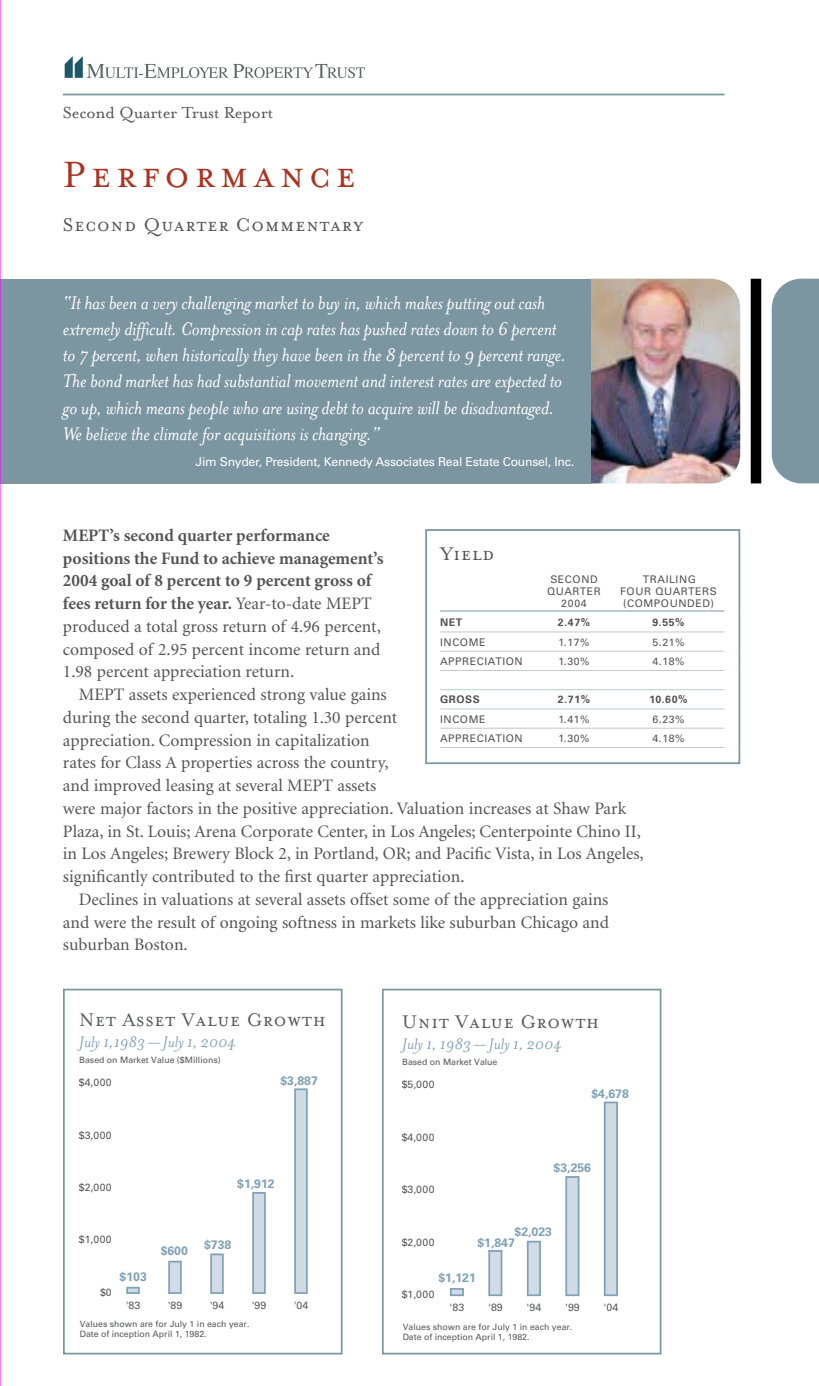
<style>
.page{position:relative;width:819px;height:1386px;background:#fff}
.page>*{position:absolute;margin:0;border:0;box-sizing:border-box;transform-origin:0 0}
.t1{font:42px "Mrs Eaves Small Caps";letter-spacing:.115em;color:#aa3421}
.t2{font:italic 21px/26.2px "Mrs Eaves";letter-spacing:-.01em;color:#fff}
.t3{font:21px "Mrs Eaves Small Caps";letter-spacing:.04em;color:#57585b}
.t4{font:21px "Mrs Eaves Small Caps";letter-spacing:.045em;color:#535353}
.t5{font:18.38px "Mrs Eaves Roman";letter-spacing:-.01em;color:#535353}
.t6{font:17.5px "Minion";color:#535353}
.t7{font:700 17.5px/22.8px "Minion";color:#535353}
.t8{font:italic 17.5px "Mrs Eaves";color:#80a1b6}
.t9{font:12.25px "Univers";letter-spacing:-.02em;color:#fff}
.t10{font:700 12.25px "Univers";color:#80a1b6}
.t11{font:10.5px "Univers";letter-spacing:.055em;color:#535353}
.t12{font:10.5px "Univers";letter-spacing:.04em;color:#57585b}
.t13{font:700 10.5px "Univers";letter-spacing:.055em;color:#535353}
.t14{font:8.75px/10.5px "Univers";color:#57585b}
.s1{font-weight:400}
</style>
<div class="page">
<svg style="left:65px;top:56px;width:300px;height:22px"></svg>
<hr style="left:63px;top:94px;width:661px;height:1px;background:#7b95a1">
<div style="left:751px;top:279px;width:10px;height:204px;background:#000"></div>
<img style="left:591px;top:279px;width:149px;height:204px">
<div style="left:0;top:279px;width:591px;height:204px;background:#7b95a1"></div>
<div style="left:772px;top:279px;width:47px;height:204px;background:#7b95a1"></div>
<hr style="left:0;top:0;width:1px;height:1386px;background:#f700ff">
<div style="left:425px;top:529px;width:315px;height:235px;border:2px solid #7b95a1"></div>
<hr style="left:440px;top:611px;width:284px;height:1px;background:#7b95a1">
<hr style="left:440px;top:632px;width:284px;height:1px;background:#bdcbd0">
<hr style="left:440px;top:651px;width:284px;height:1px;background:#bdcbd0">
<hr style="left:440px;top:670px;width:284px;height:1px;background:#bdcbd0">
<hr style="left:440px;top:689px;width:284px;height:1px;background:#bdcbd0">
<hr style="left:440px;top:709px;width:284px;height:1px;background:#bdcbd0">
<hr style="left:440px;top:728px;width:284px;height:1px;background:#bdcbd0">
<hr style="left:440px;top:747px;width:284px;height:1px;background:#bdcbd0">
<div style="left:127px;top:1288px;width:12px;height:5px;background:#d0dbe5"></div>
<div style="left:126px;top:1287px;width:14px;height:7px;border:2px solid #80a1b6"></div>
<div style="left:169px;top:1262px;width:12px;height:31px;background:#d0dbe5"></div>
<div style="left:168px;top:1261px;width:14px;height:33px;border:2px solid #80a1b6"></div>
<div style="left:211px;top:1254px;width:12px;height:39px;background:#d0dbe5"></div>
<div style="left:210px;top:1254px;width:14px;height:40px;border:2px solid #80a1b6"></div>
<div style="left:253px;top:1193px;width:12px;height:100px;background:#d0dbe5"></div>
<div style="left:252px;top:1192px;width:14px;height:102px;border:2px solid #80a1b6"></div>
<div style="left:295px;top:1089px;width:12px;height:204px;background:#d0dbe5"></div>
<div style="left:294px;top:1088px;width:14px;height:206px;border:2px solid #80a1b6"></div>
<div style="left:63px;top:989px;width:280px;height:365px;border:2px solid #7b95a1"></div>
<div style="left:451px;top:1289px;width:12px;height:6px;background:#d0dbe5"></div>
<div style="left:450px;top:1288px;width:14px;height:8px;border:2px solid #80a1b6"></div>
<div style="left:489px;top:1251px;width:13px;height:44px;background:#d0dbe5"></div>
<div style="left:488px;top:1250px;width:14px;height:46px;border:2px solid #80a1b6"></div>
<div style="left:528px;top:1242px;width:12px;height:53px;background:#d0dbe5"></div>
<div style="left:527px;top:1241px;width:14px;height:55px;border:2px solid #80a1b6"></div>
<div style="left:566px;top:1177px;width:13px;height:118px;background:#d0dbe5"></div>
<div style="left:565px;top:1176px;width:14px;height:120px;border:2px solid #80a1b6"></div>
<div style="left:605px;top:1102px;width:12px;height:193px;background:#d0dbe5"></div>
<div style="left:604px;top:1102px;width:14px;height:194px;border:2px solid #80a1b6"></div>
<div style="left:382px;top:989px;width:280px;height:365px;border:2px solid #7b95a1"></div>
<p class="t5" style="left:63px;top:101px;width:212px">Second Quarter Trust Report</p>
<h1 class="t1" style="left:63px;top:148px;width:294px">Performance</h1>
<p class="t4" style="left:63px;top:211px;width:302px">Second Quarter Commentary</p>
<p class="t2" style="left:63px;top:288px;width:505px">“It has been a very challenging market to buy in, which makes putting out cash extremely difficult. Compression in cap rates has pushed rates down to 6 percent to 7 percent, when historically they have been in the 8 percent to 9 percent range.<br>The bond market has had substantial movement and interest rates are expected to go up, which means people who are using debt to acquire will be disadvantaged.<br>We believe the climate for acquisitions is changing.”</p>
<p class="t9" style="left:196px;top:457px;width:380px">Jim Snyder, President, Kennedy Associates Real Estate Counsel, Inc.</p>
<p class="t7" style="left:63px;top:525px;width:322px">MEPT’s second quarter performance positions the Fund to achieve management’s 2004 goal of 8 percent to 9 percent gross of fees return for the year. <span class="s1">Year-to-date MEPT produced a total gross return of 4.96 percent, composed of 2.95 percent income return and 1.98 percent appreciation return.</span></p>
<p class="t6" style="left:79px;top:688px;width:310px">MEPT assets experienced strong value gains</p>
<p class="t6" style="left:63px;top:710px;width:336px">during the second quarter, totaling 1.30 percent</p>
<p class="t6" style="left:63px;top:733px;width:308px">appreciation. Compression in capitalization</p>
<p class="t6" style="left:63px;top:756px;width:327px">rates for Class A properties across the country,</p>
<p class="t6" style="left:63px;top:779px;width:315px">and improved leasing at several MEPT assets</p>
<p class="t6" style="left:63px;top:801px;width:565px">were major factors in the positive appreciation. Valuation increases at Shaw Park</p>
<p class="t6" style="left:63px;top:824px;width:579px">Plaza, in St. Louis; Arena Corporate Center, in Los Angeles; Centerpointe Chino II,</p>
<p class="t6" style="left:63px;top:847px;width:582px">in Los Angeles; Brewery Block 2, in Portland, OR; and Pacific Vista, in Los Angeles,</p>
<p class="t6" style="left:63px;top:870px;width:403px">significantly contributed to the first quarter appreciation.</p>
<p class="t6" style="left:79px;top:892px;width:531px">Declines in valuations at several assets offset some of the appreciation gains</p>
<p class="t6" style="left:63px;top:915px;width:548px">and were the result of ongoing softness in markets like suburban Chicago and</p>
<p class="t6" style="left:63px;top:938px;width:126px">suburban Boston.</p>
<p class="t4" style="left:440px;top:540px;width:56px">Yield</p>
<p class="t11" style="left:550px;top:575px;width:49px">SECOND</p>
<p class="t11" style="left:643px;top:575px;width:55px">TRAILING</p>
<p class="t11" style="left:547px;top:587px;width:55px">QUARTER</p>
<p class="t11" style="left:620px;top:587px;width:98px">FOUR QUARTERS</p>
<p class="t11" style="left:561px;top:599px;width:27px">2004</p>
<p class="t11" style="left:623px;top:599px;width:92px">(COMPOUNDED)</p>
<p class="t13" style="left:440px;top:619px;width:24px">NET</p>
<p class="t13" style="left:558px;top:619px;width:34px">2.47%</p>
<p class="t13" style="left:652px;top:619px;width:34px">9.55%</p>
<p class="t11" style="left:440px;top:638px;width:47px">INCOME</p>
<p class="t11" style="left:559px;top:638px;width:32px">1.17%</p>
<p class="t11" style="left:652px;top:638px;width:34px">5.21%</p>
<p class="t11" style="left:440px;top:657px;width:84px">APPRECIATION</p>
<p class="t11" style="left:559px;top:657px;width:33px">1.30%</p>
<p class="t11" style="left:653px;top:657px;width:33px">4.18%</p>
<p class="t13" style="left:440px;top:696px;width:41px">GROSS</p>
<p class="t13" style="left:558px;top:696px;width:34px">2.71%</p>
<p class="t13" style="left:650px;top:696px;width:39px">10.60%</p>
<p class="t11" style="left:440px;top:715px;width:47px">INCOME</p>
<p class="t11" style="left:559px;top:715px;width:33px">1.41%</p>
<p class="t11" style="left:652px;top:715px;width:34px">6.23%</p>
<p class="t11" style="left:440px;top:734px;width:84px">APPRECIATION</p>
<p class="t11" style="left:559px;top:734px;width:33px">1.30%</p>
<p class="t11" style="left:653px;top:734px;width:33px">4.18%</p>
<p class="t3" style="left:79px;top:1007px;width:248px">Net Asset Value Growth</p>
<p class="t8" style="left:79px;top:1031px;width:158px">July 1,1983 — July 1, 2004</p>
<p class="t14" style="left:79px;top:1055px;width:143px">Based on Market Value ($Millions)</p>
<p class="t3" style="left:402px;top:1009px;width:199px">Unit Value Growth</p>
<p class="t8" style="left:402px;top:1033px;width:161px">July 1, 1983 — July 1, 2004</p>
<p class="t14" style="left:402px;top:1058px;width:97px">Based on Market Value</p>
<p class="t12" style="left:79px;top:1079px;width:34px">$4,000</p>
<p class="t10" style="left:281px;top:1076px;width:39px">$3,887</p>
<p class="t12" style="left:402px;top:1081px;width:34px">$5,000</p>
<p class="t10" style="left:591px;top:1089px;width:39px">$4,678</p>
<p class="t12" style="left:79px;top:1131px;width:34px">$3,000</p>
<p class="t12" style="left:402px;top:1133px;width:34px">$4,000</p>
<p class="t10" style="left:554px;top:1163px;width:39px">$3,256</p>
<p class="t12" style="left:79px;top:1183px;width:34px">$2,000</p>
<p class="t10" style="left:237px;top:1179px;width:39px">$1,912</p>
<p class="t12" style="left:402px;top:1186px;width:34px">$3,000</p>
<p class="t12" style="left:79px;top:1236px;width:34px">$1,000</p>
<p class="t10" style="left:161px;top:1246px;width:29px">$600</p>
<p class="t10" style="left:204px;top:1240px;width:29px">$738</p>
<p class="t12" style="left:402px;top:1238px;width:34px">$2,000</p>
<p class="t10" style="left:515px;top:1227px;width:39px">$2,023</p>
<p class="t10" style="left:477px;top:1239px;width:39px">$1,847</p>
<p class="t10" style="left:120px;top:1272px;width:29px">$103</p>
<p class="t10" style="left:438px;top:1274px;width:39px">$1,121</p>
<p class="t12" style="left:100px;top:1288px;width:13px">$0</p>
<p class="t12" style="left:402px;top:1290px;width:34px">$1,000</p>
<p class="t12" style="left:126px;top:1302px;width:16px">'83</p>
<p class="t12" style="left:168px;top:1302px;width:16px">'89</p>
<p class="t12" style="left:210px;top:1302px;width:16px">'94</p>
<p class="t12" style="left:252px;top:1302px;width:16px">'99</p>
<p class="t12" style="left:294px;top:1302px;width:16px">'04</p>
<p class="t14" style="left:80px;top:1319px;width:171px">Values shown are for July 1 in each year.<br>Date of inception April 1, 1982.</p>
<p class="t12" style="left:450px;top:1304px;width:16px">'83</p>
<p class="t12" style="left:488px;top:1304px;width:16px">'89</p>
<p class="t12" style="left:527px;top:1304px;width:16px">'94</p>
<p class="t12" style="left:565px;top:1304px;width:16px">'99</p>
<p class="t12" style="left:604px;top:1304px;width:16px">'04</p>
<p class="t14" style="left:403px;top:1322px;width:171px">Values shown are for July 1 in each year.<br>Date of inception April 1, 1982.</p>
</div>
